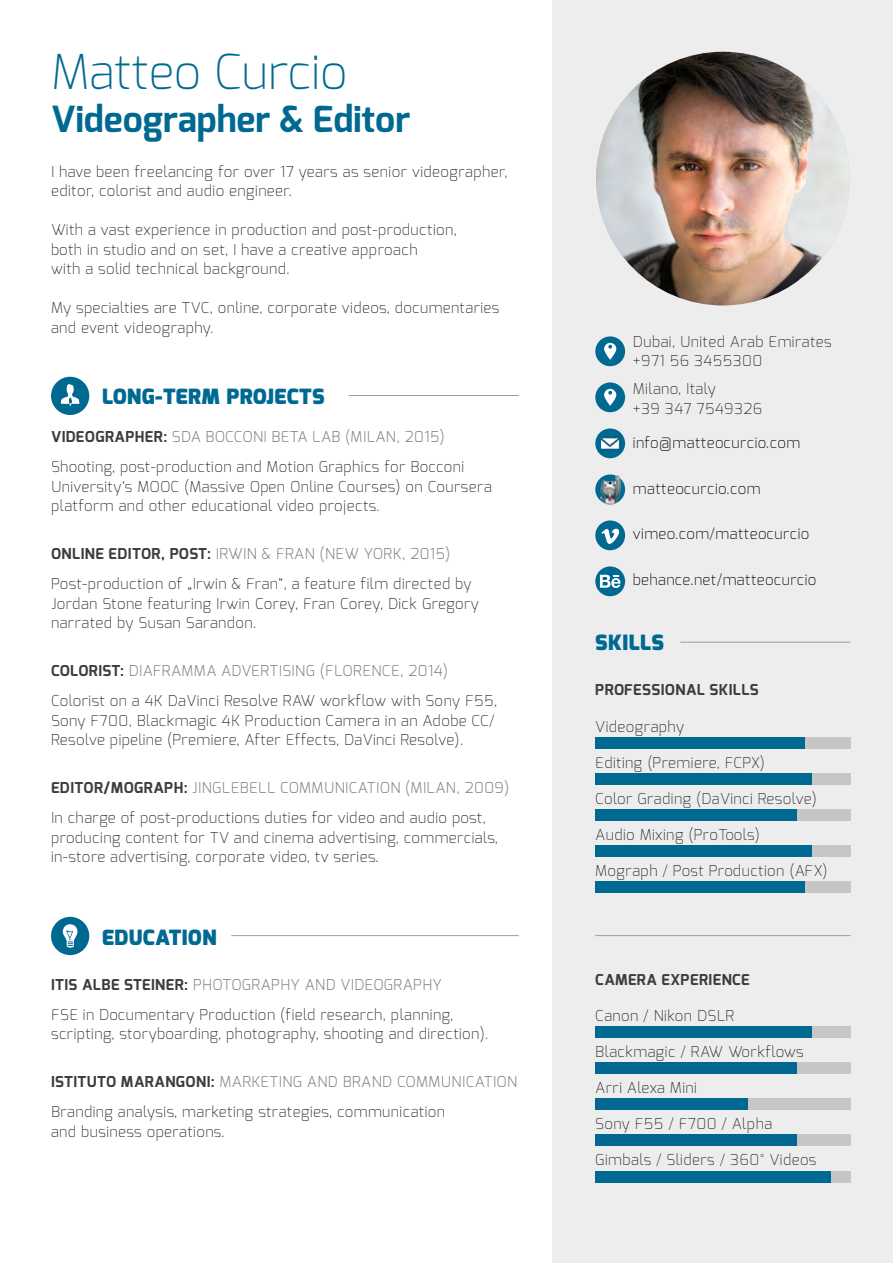
<style>
.page{position:relative;width:893px;height:1263px;background:#fff}
.page>*{position:absolute;margin:0;border:0;box-sizing:border-box;transform-origin:0 0}
.t1{font:200 48px "Exo";color:#006991}
.t2{font:700 36px "Exo";color:#006991}
.t3{font:900 21px "Exo";letter-spacing:.02em;color:#006991}
.t4{font:200 15px/19.5px "Exo";letter-spacing:.03em;color:#282827}
.t5{font:200 15px "Exo";letter-spacing:.03em;color:#000}
.t6{font:700 15px "Exo";letter-spacing:.03em;color:#3c3c3b}
.s1{font-weight:700;color:#3c3c3b}
.s2{font-weight:300;color:#878787}
</style>
<div class="page">
<div style="left:553px;top:0;width:340px;height:1263px;background:#ededed"></div>
<hr style="left:349px;top:395px;width:170px;height:1px;background:#9d9d9c">
<hr style="left:231px;top:935px;width:288px;height:1px;background:#9d9d9c">
<hr style="left:595px;top:935px;width:255px;height:1px;background:#9d9d9c">
<hr style="left:680px;top:642px;width:170px;height:1px;background:#9d9d9c">
<div style="left:595px;top:737px;width:210px;height:11px;background:#006991"></div>
<div style="left:595px;top:773px;width:236px;height:11px;background:#006991"></div>
<div style="left:595px;top:809px;width:202px;height:12px;background:#006991"></div>
<div style="left:595px;top:845px;width:217px;height:12px;background:#006991"></div>
<div style="left:595px;top:881px;width:210px;height:12px;background:#006991"></div>
<div style="left:51px;top:917px;width:38px;height:38px;background:#006991;border-radius:50%"></div>
<div style="left:51px;top:377px;width:38px;height:38px;background:#006991;border-radius:50%"></div>
<div style="left:805px;top:737px;width:45px;height:11px;background:#c6c6c6"></div>
<div style="left:812px;top:773px;width:38px;height:11px;background:#c6c6c6"></div>
<div style="left:797px;top:809px;width:53px;height:12px;background:#c6c6c6"></div>
<div style="left:812px;top:845px;width:38px;height:12px;background:#c6c6c6"></div>
<div style="left:805px;top:881px;width:45px;height:12px;background:#c6c6c6"></div>
<div style="left:595px;top:1026px;width:217px;height:11px;background:#006991"></div>
<div style="left:595px;top:1062px;width:202px;height:12px;background:#006991"></div>
<div style="left:595px;top:1098px;width:152px;height:12px;background:#006991"></div>
<div style="left:595px;top:1134px;width:202px;height:12px;background:#006991"></div>
<div style="left:595px;top:1171px;width:236px;height:11px;background:#006991"></div>
<div style="left:812px;top:1026px;width:38px;height:11px;background:#c6c6c6"></div>
<div style="left:797px;top:1062px;width:53px;height:12px;background:#c6c6c6"></div>
<div style="left:747px;top:1098px;width:103px;height:12px;background:#c6c6c6"></div>
<div style="left:797px;top:1134px;width:53px;height:12px;background:#c6c6c6"></div>
<div style="left:831px;top:1171px;width:19px;height:11px;background:#c6c6c6"></div>
<div style="left:595px;top:336px;width:30px;height:30px;background:#006991;border-radius:50%"></div>
<svg style="left:604px;top:342px;width:12px;height:18px"></svg>
<div style="left:595px;top:382px;width:30px;height:30px;background:#006991;border-radius:50%"></div>
<svg style="left:604px;top:388px;width:12px;height:18px"></svg>
<svg style="left:61px;top:384px;width:18px;height:22px"></svg>
<svg style="left:62px;top:924px;width:16px;height:24px"></svg>
<img style="left:596px;top:52px;width:254px;height:253px;border-radius:127px">
<div style="left:595px;top:520px;width:30px;height:30px;background:#006991;border-radius:50%"></div>
<svg style="left:601px;top:529px;width:18px;height:15px"></svg>
<svg style="left:595px;top:566px;width:30px;height:30px"></svg>
<svg style="left:600px;top:575px;width:20px;height:13px"></svg>
<svg style="left:595px;top:428px;width:30px;height:30px"></svg>
<img style="left:601px;top:434px;width:18px;height:20px">
<img style="left:595px;top:474px;width:30px;height:31px">
<h1 class="t1" style="left:51px;top:40px;width:298px">Matteo Curcio</h1>
<h2 class="t2" style="left:51px;top:96px;width:361px">Videographer &amp; Editor</h2>
<p class="t4" style="left:51px;top:161px;width:458px">I have been freelancing for over 17 years as senior videographer, editor, colorist and audio engineer.</p>
<p class="t4" style="left:51px;top:220px;width:407px">With a vast experience in production and post-production, both in studio and on set, I have a creative approach<br>with a solid technical background.</p>
<p class="t4" style="left:51px;top:298px;width:450px">My specialties are TVC, online, corporate videos, documentaries and event videography.</p>
<h3 class="t3" style="left:102px;top:382px;width:224px">LONG-TERM PROJECTS</h3>
<p class="t4" style="left:51px;top:422px;width:415px;line-height:30px"><span class="s1">VIDEOGRAPHER:</span> <span class="s2">SDA BOCCONI BETA LAB (MILAN, 2015)<br></span>Shooting, post-production and Motion Graphics for Bocconi</p>
<p class="t4" style="left:51px;top:477px;width:442px">University‘s MOOC (Massive Open Online Courses) on Coursera platform and other educational video projects.</p>
<p class="t4" style="left:51px;top:539px;width:422px;line-height:30px"><span class="s1">ONLINE EDITOR, POST:</span> <span class="s2">IRWIN &amp; FRAN (NEW YORK, 2015)<br></span>Post-production of „Irwin &amp; Fran“, a feature film directed by</p>
<p class="t4" style="left:51px;top:594px;width:429px">Jordan Stone featuring Irwin Corey, Fran Corey, Dick Gregory narrated by Susan Sarandon.</p>
<p class="t4" style="left:51px;top:656px;width:448px;line-height:30px"><span class="s1">COLORIST:</span> <span class="s2">DIAFRAMMA ADVERTISING (FLORENCE, 2014)<br></span>Colorist on a 4K DaVinci Resolve RAW workflow with Sony F55,</p>
<p class="t4" style="left:51px;top:711px;width:445px">Sony F700, Blackmagic 4K Production Camera in an Adobe CC/<br>Resolve pipeline (Premiere, After Effects, DaVinci Resolve).</p>
<p class="t4" style="left:51px;top:773px;width:460px;line-height:30px"><span class="s1">EDITOR/MOGRAPH:</span> <span class="s2">JINGLEBELL COMMUNICATION (MILAN, 2009)<br></span>In charge of post-productions duties for video and audio post,</p>
<p class="t4" style="left:51px;top:828px;width:448px">producing content for TV and cinema advertising, commercials, in-store advertising, corporate video, tv series.</p>
<h3 class="t3" style="left:102px;top:923px;width:116px">EDUCATION</h3>
<p class="t4" style="left:51px;top:969px;width:404px;line-height:30px"><span class="s1">ITIS ALBE STEINER:</span> <span class="s2">PHOTOGRAPHY AND VIDEOGRAPHY<br></span>FSE in Documentary Production (field research, planning,</p>
<p class="t4" style="left:51px;top:1024px;width:439px">scripting, storyboarding, photography, shooting and direction).</p>
<p class="t4" style="left:51px;top:1067px;width:468px;line-height:30px"><span class="s1">ISTITUTO MARANGONI:</span> <span class="s2">MARKETING AND BRAND COMMUNICATION<br></span>Branding analysis, marketing strategies, communication</p>
<p class="t4" style="left:51px;top:1121px;width:175px">and business operations.</p>
<p class="t4" style="left:633px;top:332px;width:200px">Dubai, United Arab Emirates +971 56 3455300</p>
<p class="t4" style="left:633px;top:379px;width:131px">Milano, Italy<br>+39 347 7549326</p>
<p class="t5" style="left:633px;top:433px;width:169px">info@matteocurcio.com</p>
<p class="t5" style="left:633px;top:478px;width:129px">matteocurcio.com</p>
<p class="t5" style="left:633px;top:524px;width:178px">vimeo.com/matteocurcio</p>
<p class="t5" style="left:633px;top:570px;width:185px">behance.net/matteocurcio</p>
<h3 class="t3" style="left:595px;top:629px;width:70px">SKILLS</h3>
<p class="t6" style="left:595px;top:680px;width:165px">PROFESSIONAL SKILLS</p>
<p class="t4" style="left:595px;top:717px;width:90px">Videography</p>
<p class="t4" style="left:595px;top:753px;width:171px">Editing (Premiere, FCPX)</p>
<p class="t4" style="left:595px;top:789px;width:223px">Color Grading (DaVinci Resolve)</p>
<p class="t4" style="left:595px;top:825px;width:166px">Audio Mixing (ProTools)</p>
<p class="t4" style="left:595px;top:861px;width:234px">Mograph / Post Production (AFX)</p>
<p class="t6" style="left:595px;top:969px;width:156px">CAMERA EXPERIENCE</p>
<p class="t4" style="left:595px;top:1006px;width:140px">Canon / Nikon DSLR</p>
<p class="t4" style="left:595px;top:1042px;width:210px">Blackmagic / RAW Workflows</p>
<p class="t4" style="left:595px;top:1078px;width:103px">Arri Alexa Mini</p>
<p class="t4" style="left:595px;top:1114px;width:178px">Sony F55 / F700 / Alpha</p>
<p class="t4" style="left:595px;top:1150px;width:223px">Gimbals / Sliders / 360° Videos</p>
</div>
